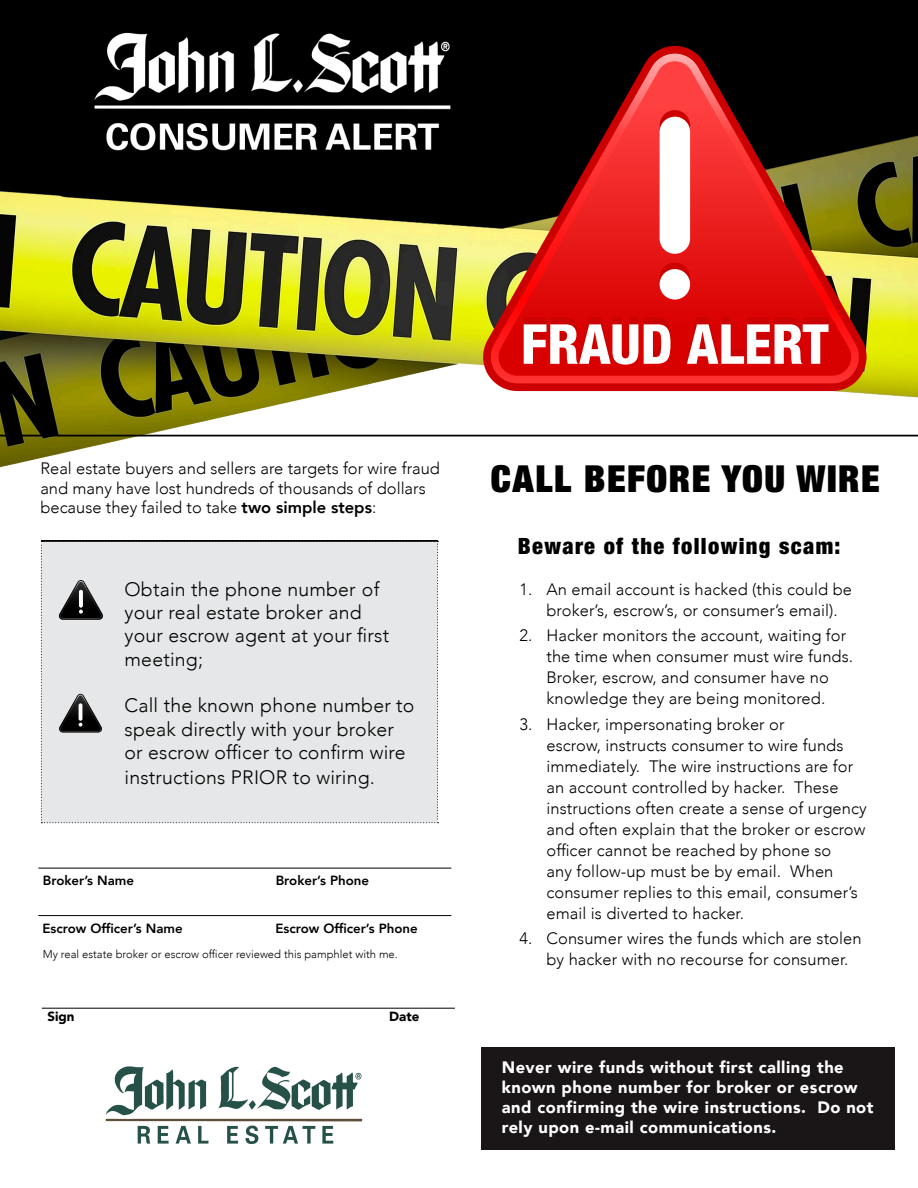
<style>
.page{position:relative;width:918px;height:1188px;background:#fff}
.page>*{position:absolute;margin:0;border:0;box-sizing:border-box;transform-origin:0 0}
.t1{font:900 expanded 37.35px "Helvetica Neue";letter-spacing:.04em;color:#000}
.t2{font:900 condensed 22.5px "Helvetica Neue";letter-spacing:.06em;color:#000}
.t3{font:300 19.5px/23.4px "Avenir";letter-spacing:.01em;color:#000}
.t4{font:300 16.5px/21px "Avenir";letter-spacing:.005em;color:#000}
.t5{font:900 16.5px/19.8px "Avenir";letter-spacing:.03em;color:#fff}
.t6{font:800 13.35px "Avenir";color:#000}
.t7{font:900 13.35px "Avenir";color:#000}
.t8{font:300 11.25px "Avenir";color:#000}
.s1{font-weight:800}
</style>
<div class="page">
<div style="left:0;top:0;width:918px;height:231px;background:#000"></div>
<div style="left:41px;top:575px;width:398px;height:248px;background:#e6e7e8"></div>
<div style="left:1px;top:139px;width:917px;height:436px;background:#000;opacity:.23"></div>
<img style="left:0;top:135px;width:918px;height:398px">
<svg style="left:482px;top:46px;width:386px;height:345px"></svg>
<svg style="left:490px;top:54px;width:370px;height:329px"></svg>
<svg style="left:498px;top:61px;width:354px;height:315px"></svg>
<svg style="left:660px;top:110px;width:30px;height:190px"></svg>
<svg style="left:524px;top:317px;width:114px;height:48px"></svg>
<svg style="left:644px;top:317px;width:26px;height:47px"></svg>
<svg style="left:687px;top:317px;width:142px;height:47px"></svg>
<hr style="left:0;top:435px;width:918px;height:1px;background:#000">
<hr style="left:42px;top:1008px;width:413px;height:1px;background:#000">
<hr style="left:38px;top:868px;width:413px;height:1px;background:#000">
<hr style="left:38px;top:915px;width:413px;height:1px;background:#000">
<div style="left:482px;top:1047px;width:413px;height:103px;background:#1a1516"></div>
<img style="left:105px;top:1066px;width:258px;height:78px">
<img style="left:60px;top:32px;width:432px;height:162px">
<p class="t4" style="left:40px;top:458px;width:401px;line-height:19.8px">Real estate buyers and sellers are targets for wire fraud and many have lost hundreds of thousands of dollars because they failed to take <span class="s1">two simple steps</span>:</p>
<p class="t3" style="left:125px;top:577px;width:266px">Obtain the phone number of your real estate broker and your escrow agent at your first meeting;</p>
<p class="t3" style="left:125px;top:694px;width:292px">Call the known phone number to speak directly with your broker or escrow officer to confirm wire</p>
<p class="t3" style="left:125px;top:766px;width:252px">instructions PRIOR to wiring.</p>
<p class="t6" style="left:43px;top:870px;width:93px">Broker’s Name</p>
<p class="t6" style="left:276px;top:870px;width:95px">Broker’s Phone</p>
<p class="t6" style="left:42px;top:918px;width:142px">Escrow Officer’s Name</p>
<p class="t6" style="left:275px;top:918px;width:144px">Escrow Officer’s Phone</p>
<p class="t8" style="left:43px;top:948px;width:357px">My real estate broker or escrow officer reviewed this pamphlet with me.</p>
<p class="t7" style="left:48px;top:1005px;width:29px">Sign</p>
<p class="t7" style="left:389px;top:1005px;width:32px">Date</p>
<p class="t1" style="left:491px;top:455px;width:390px">CALL BEFORE YOU WIRE</p>
<p class="t2" style="left:518px;top:533px;width:324px">Beware of the following scam:</p>
<p class="t4" style="left:546px;top:579px;width:307px;text-indent:-27px">1. An email account is hacked (this could be broker’s, escrow’s, or consumer’s email).</p>
<p class="t4" style="left:546px;top:625px;width:308px;text-indent:-27px">2. Hacker monitors the account, waiting for the time when consumer must wire funds.<br>Broker, escrow, and consumer have no knowledge they are being monitored.</p>
<p class="t4" style="left:546px;top:714px;width:322px;text-indent:-27px">3. Hacker, impersonating broker or<br>escrow, instructs consumer to wire funds immediately. The wire instructions are for an account controlled by hacker. These instructions often create a sense of urgency and often explain that the broker or escrow officer cannot be reached by phone so<br>any follow-up must be by email. When consumer replies to this email, consumer’s email is diverted to hacker.</p>
<p class="t4" style="left:546px;top:928px;width:317px;text-indent:-27px">4. Consumer wires the funds which are stolen by hacker with no recourse for consumer.</p>
<p class="t5" style="left:502px;top:1057px;width:373px">Never wire funds without first calling the known phone number for broker or escrow and confirming the wire instructions. Do not rely upon e-mail communications.</p>
</div>
